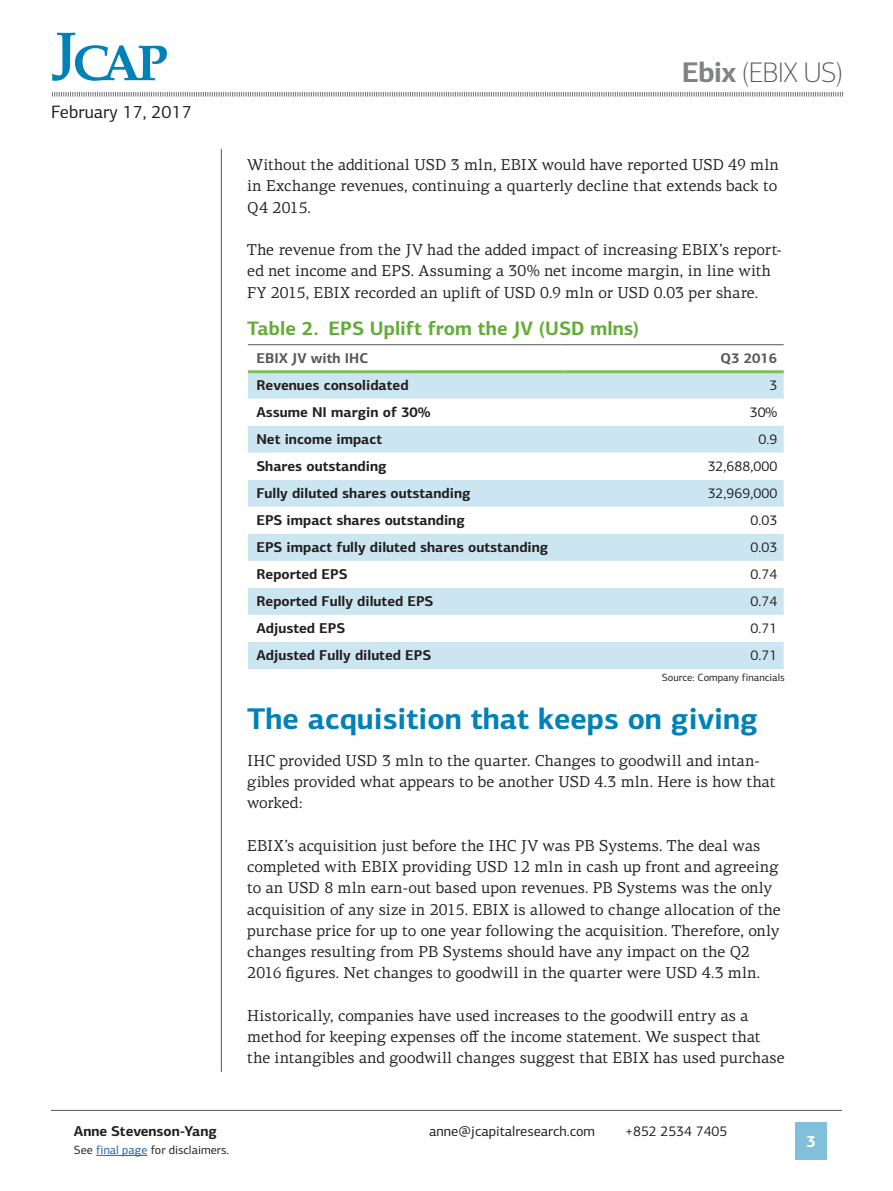
<style>
.page{position:relative;width:893px;height:1191px;background:#fff}
.page>*{position:absolute;margin:0;border:0;box-sizing:border-box;transform-origin:0 0}
.Mid-size_header{font:700 30px "PF Centro Sans Pro";color:#0081b7}
.t1{font:100 28.5px "PF Centro Sans Pro";letter-spacing:-.03em;color:#57585a}
.Subhead__free{font:700 19.5px "PF Centro Sans Pro";color:#63ad36}
.t2{font:18px "PF Centro Sans Pro";color:#231f20}
.t3{font:700 16.5px "PF Centro Sans Pro";color:#fff}
.Body_text{font:15.75px/21.3px "PF Centro Serif Pro";color:#231f20}
.Table_left_column{font:700 14.25px "PF Centro Sans Pro";color:#231f20}
.Table_body{font:14.25px "PF Centro Sans Pro";letter-spacing:-.005em;color:#231f20}
.Table_header{font:700 14.25px "PF Centro Sans Pro";color:#57585a}
.t4{font:12px "PF Centro Sans Pro";color:#231f20}
.Source{font:10.5px "PF Centro Sans Pro";color:#231f20}
.s1{font-weight:700;color:#808285}
.s2{color:#215e9e}
</style>
<div class="page">
<hr style="left:51px;top:1110px;width:791px;height:1px;background:#57585a">
<div style="left:795px;top:1122px;width:32px;height:38px;background:#80c0db"></div>
<svg style="left:52px;top:33px;width:115px;height:48px"></svg>
<svg style="left:52px;top:92px;width:791px;height:5px"></svg>
<hr style="left:96px;top:1155px;width:51px;height:1px;background:#215e9e">
<hr style="left:221px;top:149px;width:1px;height:922px;background:#57585a">
<div style="left:248px;top:373px;width:536px;height:296px;background:#cce6f1"></div>
<svg style="left:248px;top:399px;width:536px;height:243px"></svg>
<hr style="left:248px;top:344px;width:315px;height:1px;background:#57585a">
<hr style="left:563px;top:344px;width:221px;height:1px;background:#57585a">
<hr style="left:248px;top:370px;width:315px;height:3px;background:#82bd5e">
<hr style="left:563px;top:370px;width:221px;height:3px;background:#82bd5e">
<p class="t2" style="left:51px;top:101px;width:142px">February 17, 2017</p>
<h2 class="t1" style="left:682px;top:56px;width:163px"><span class="s1">Ebix</span> (EBIX US)</h2>
<p class="Body_text" style="left:247px;top:154px;width:533px;text-align:justify">Without the additional USD 3 mln, EBIX would have reported USD 49 mln in Exchange revenues, continuing a quarterly decline that extends back to Q4 2015.</p>
<p class="Body_text" style="left:247px;top:239px;width:536px">The revenue from the JV had the added impact of increasing EBIX’s report&shy;ed net income and EPS. Assuming a 30% net income margin, in line with<br>FY 2015, EBIX recorded an uplift of USD 0.9 mln or USD 0.03 per share.</p>
<p class="Subhead__free" style="left:247px;top:316px;width:394px">Table 2. EPS Uplift from the JV (USD mlns)</p>
<p class="Table_header" style="left:256px;top:349px;width:113px">EBIX JV with IHC</p>
<p class="Table_header" style="left:720px;top:349px;width:58px">Q3 2016</p>
<p class="Table_left_column" style="left:256px;top:376px;width:154px">Revenues consolidated</p>
<p class="Table_body" style="left:769px;top:377px;width:9px">3</p>
<p class="Table_left_column" style="left:256px;top:403px;width:176px">Assume NI margin of 30%</p>
<p class="Table_body" style="left:750px;top:404px;width:29px">30%</p>
<p class="Table_left_column" style="left:256px;top:430px;width:127px">Net income impact</p>
<p class="Table_body" style="left:758px;top:431px;width:20px">0.9</p>
<p class="Table_left_column" style="left:256px;top:457px;width:132px">Shares outstanding</p>
<p class="Table_body" style="left:708px;top:458px;width:71px">32,688,000</p>
<p class="Table_left_column" style="left:256px;top:484px;width:216px">Fully diluted shares outstanding</p>
<p class="Table_body" style="left:708px;top:485px;width:71px">32,969,000</p>
<p class="Table_left_column" style="left:256px;top:511px;width:210px">EPS impact shares outstanding</p>
<p class="Table_body" style="left:750px;top:512px;width:28px">0.03</p>
<p class="Table_left_column" style="left:256px;top:538px;width:294px">EPS impact fully diluted shares outstanding</p>
<p class="Table_body" style="left:750px;top:539px;width:28px">0.03</p>
<p class="Table_left_column" style="left:256px;top:565px;width:93px">Reported EPS</p>
<p class="Table_body" style="left:750px;top:566px;width:28px">0.74</p>
<p class="Table_left_column" style="left:256px;top:592px;width:179px">Reported Fully diluted EPS</p>
<p class="Table_body" style="left:750px;top:593px;width:28px">0.74</p>
<p class="Table_left_column" style="left:256px;top:619px;width:90px">Adjusted EPS</p>
<p class="Table_body" style="left:750px;top:620px;width:28px">0.71</p>
<p class="Table_left_column" style="left:256px;top:646px;width:176px">Adjusted Fully diluted EPS</p>
<p class="Table_body" style="left:750px;top:647px;width:28px">0.71</p>
<p class="Source" style="left:662px;top:671px;width:124px">Source: Company financials</p>
<p class="Mid-size_header" style="left:247px;top:700px;width:512px">The acquisition that keeps on giving</p>
<p class="Body_text" style="left:247px;top:749px;width:530px">IHC provided USD 3 mln to the quarter. Changes to goodwill and intan&shy;gibles provided what appears to be another USD 4.3 mln. Here is how that worked:</p>
<p class="Body_text" style="left:247px;top:834px;width:535px">EBIX’s acquisition just before the IHC JV was PB Systems. The deal was completed with EBIX providing USD 12 mln in cash up front and agreeing to an USD 8 mln earn-out based upon revenues. PB Systems was the only acquisition of any size in 2015. EBIX is allowed to change allocation of the purchase price for up to one year following the acquisition. Therefore, only changes resulting from PB Systems should have any impact on the Q2<br>2016 figures. Net changes to goodwill in the quarter were USD 4.3 mln.</p>
<p class="Body_text" style="left:247px;top:1005px;width:539px">Historically, companies have used increases to the goodwill entry as a method for keeping expenses off the income statement. We suspect that the intangibles and goodwill changes suggest that EBIX has used purchase</p>
<p class="Table_left_column" style="left:74px;top:1121px;width:144px">Anne Stevenson-Yang</p>
<p class="Table_body" style="left:429px;top:1122px;width:167px">anne@jcapitalresearch.com</p>
<p class="Table_body" style="left:625px;top:1122px;width:104px">+852 2534 7405</p>
<p class="t4" style="left:74px;top:1142px;width:156px">See <span class="s2">final page</span> for disclaimers.</p>
<p class="t3" style="left:806px;top:1131px;width:11px">3</p>
</div>
